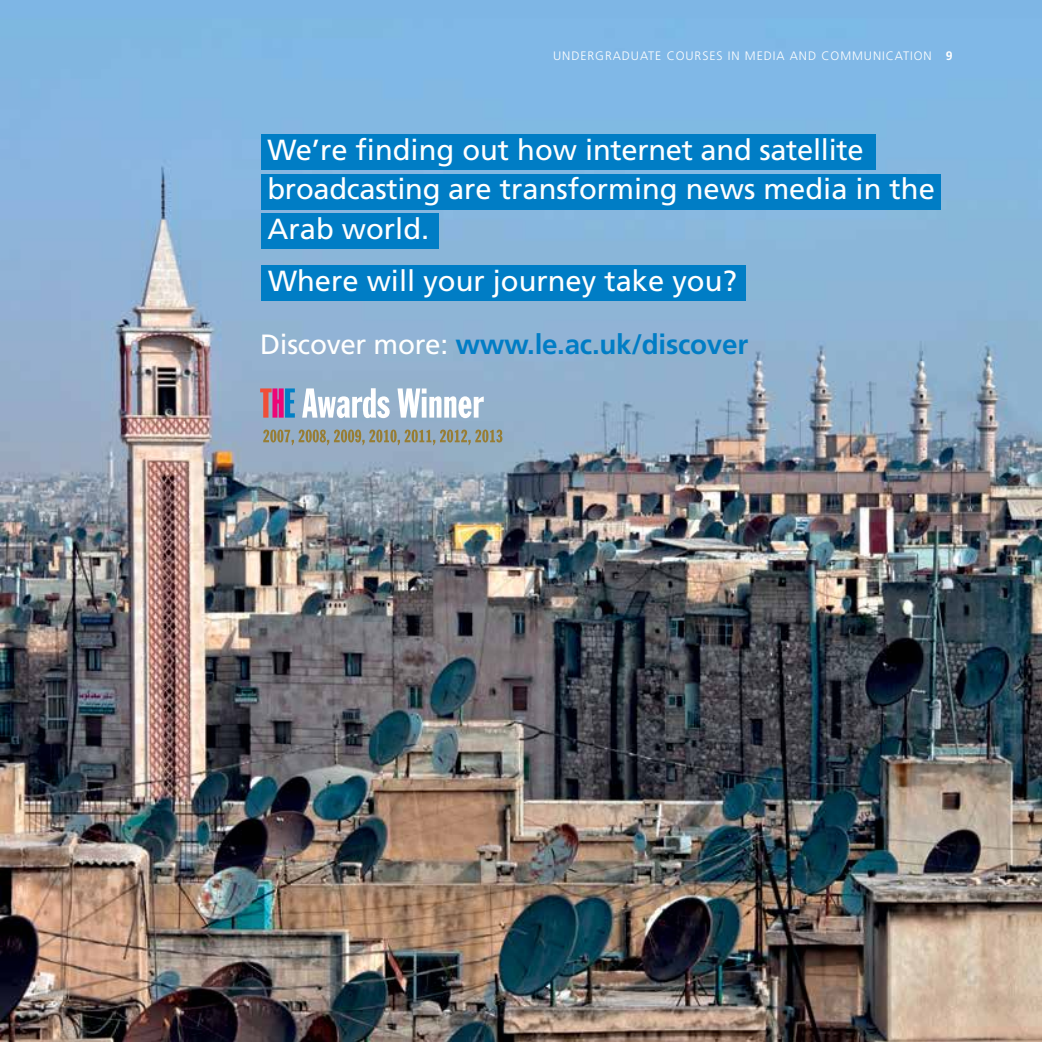
<style>
.page{position:relative;width:1042px;height:1042px;background:#fff}
.page>*{position:absolute;margin:0;border:0;box-sizing:border-box;transform-origin:0 0}
.t1{font:29.05px/39.7px "Frutiger";color:#fff}
.t2{font:700 27.82px "Frutiger";letter-spacing:-.01em;color:#007dc5}
.t3{font:300 12.25px "Frutiger";letter-spacing:.075em;color:#fff}
.s1{font-weight:700}
.s2{font-weight:400;color:#fff}
</style>
<div class="page">
<img style="left:0;top:0;width:1042px;height:1042px">
<div style="left:261px;top:134px;width:615px;height:35px;background:#007dc5"></div>
<div style="left:261px;top:174px;width:679px;height:35px;background:#007dc5"></div>
<div style="left:261px;top:214px;width:177px;height:35px;background:#007dc5"></div>
<div style="left:261px;top:265px;width:484px;height:36px;background:#007dc5"></div>
<svg style="left:302px;top:388px;width:88px;height:30px"></svg>
<svg style="left:397px;top:388px;width:87px;height:30px"></svg>
<svg style="left:260px;top:388px;width:35px;height:30px"></svg>
<svg style="left:263px;top:429px;width:239px;height:16px;background:#959c93"></svg>
<p class="t3" style="left:553px;top:48px;width:401px">UNDERGRADUATE COURSES IN MEDIA AND COMMUNICATION <span class="s1">9</span></p>
<p class="t1" style="left:267px;top:130px;width:669px">We’re finding out how internet and satellite broadcasting are transforming news media in the<br>Arab world.</p>
<p class="t1" style="left:268px;top:261px;width:470px">Where will your journey take you?</p>
<p class="t2" style="left:260px;top:327px;width:489px"><span class="s2">Discover more:</span> www.le.ac.uk/discover</p>
</div>
